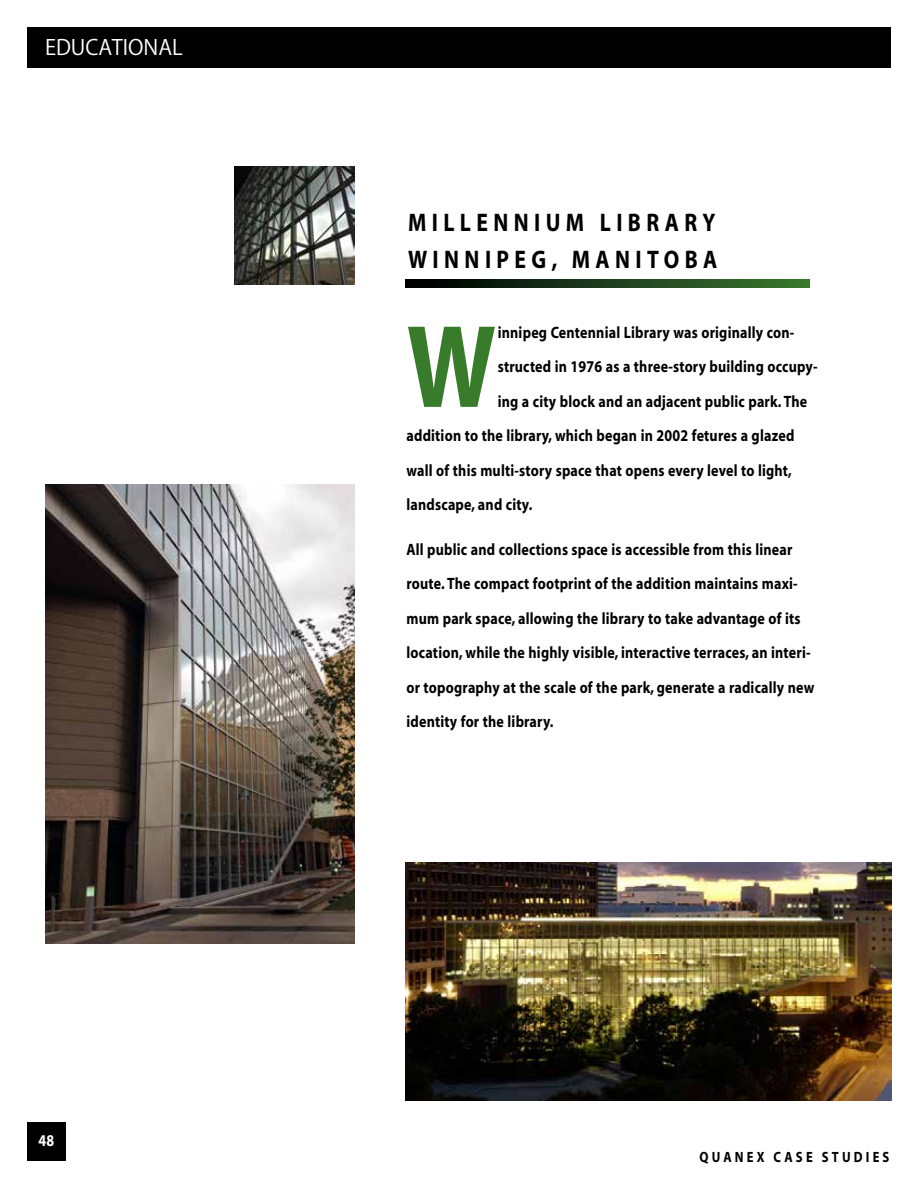
<style>
.page{position:relative;width:918px;height:1188px;background:#fff}
.page>*{position:absolute;margin:0;border:0;box-sizing:border-box;transform-origin:0 0}
.t1{font:700 118.8px "Myriad";color:#387c2b;scale:.85 1}
.t2{font:700 25.5px/37.5px "Myriad";letter-spacing:.25em;color:#000;scale:.85 1}
.t3{font:21px "Koz Go Pro";color:#fff}
.t4{font:700 16.5px/34.5px "Myriad";letter-spacing:.015em;color:#000;scale:.85 1}
.t5{font:700 16.5px "Myriad";color:#fff;scale:.85 1}
.t6{font:700 14.85px "Myriad";letter-spacing:.25em;color:#000;scale:.85 1}
</style>
<div class="page">
<div style="left:27px;top:1123px;width:38px;height:38px;background:#000"></div>
<svg style="left:405px;top:280px;width:405px;height:8px;background:#1c3b1a"></svg>
<div style="left:27px;top:27px;width:864px;height:41px;background:#000"></div>
<img style="left:45px;top:484px;width:310px;height:460px">
<img style="left:235px;top:166px;width:120px;height:119px">
<img style="left:405px;top:863px;width:486px;height:237px">
<p class="t3" style="left:45px;top:34px;width:139px">EDUCATIONAL</p>
<p class="t5" style="left:39px;top:1132px;width:20px">48</p>
<h2 class="t2" style="left:408px;top:204px;width:366px">MILLENNIUM LIBRARY<br>WINNIPEG, MANITOBA</h2>
<h1 class="t1" style="left:406px;top:306px;width:107px">W</h1>
<p class="t4" style="left:498px;top:316px;width:351px">innipeg Centennial Library was originally con-</p>
<p class="t4" style="left:498px;top:350px;width:378px">structed in 1976 as a three-story building occupy-</p>
<p class="t4" style="left:498px;top:385px;width:366px">ing a city block and an adjacent public park. The</p>
<p class="t4" style="left:406px;top:419px;width:458px">addition to the library, which began in 2002 fetures a glazed</p>
<p class="t4" style="left:406px;top:454px;width:455px">wall of this multi-story space that opens every level to light,</p>
<p class="t4" style="left:406px;top:488px;width:150px">landscape, and city.</p>
<p class="t4" style="left:406px;top:532px;width:481px">All public and collections space is accessible from this linear route. The compact footprint of the addition maintains maxi&shy;mum park space, allowing the library to take advantage of its location, while the highly visible, interactive terraces, an interi&shy;or topography at the scale of the park, generate a radically new identity for the library.</p>
<p class="t6" style="left:700px;top:1149px;width:225px">QUANEX CASE STUDIES</p>
</div>
